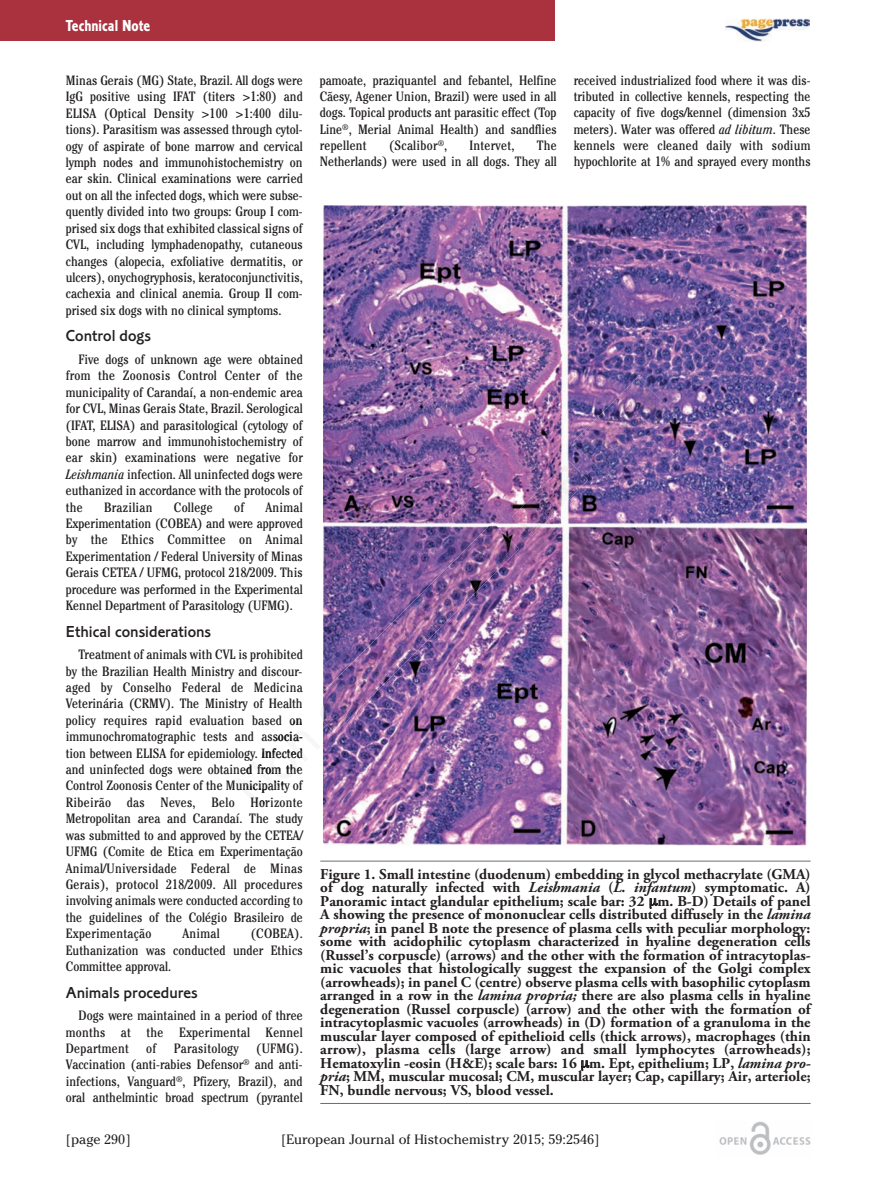
<style>
.page{position:relative;width:896px;height:1189px;background:#fff}
.page>*{position:absolute;margin:0;border:0;box-sizing:border-box;transform-origin:0 0}
.t1{font:16.5px "Corinthian Medium Plain";color:#231f20}
.t2{font:16.5px "Corinthian Bold Condensed Plain";color:#fff}
.t3{font:700 15px/13.5px "Adobe Garamond Pro";color:#231f20;text-align:justify}
.t4{font:condensed 13.5px/16.4px "Cheltenham";color:#231f20;text-align:justify}
.t5{font:13.5px "Cheltenham";color:#231f20}
.t6{font:condensed 13.5px "Cheltenham";letter-spacing:.02em;color:#231f20}
.s1{font-style:italic}
</style>
<div class="page">
<div style="left:0;top:0;width:555px;height:41px;background:#aa323f"></div>
<img style="left:719px;top:1122px;width:91px;height:33px">
<img style="left:725px;top:18px;width:84px;height:24px">
<img style="left:323px;top:205px;width:483px;height:640px">
<hr style="left:320px;top:860px;width:490px;height:1px;background:#6c6d70">
<hr style="left:320px;top:1103px;width:490px;height:1px;background:#6c6d70">
<img style="left:323px;top:522px;width:196px;height:211px">
<img style="left:512px;top:460px;width:75px;height:76px">
<img style="left:572px;top:377px;width:99px;height:99px">
<svg style="left:649px;top:898px;width:8px;height:11px"></svg>
<svg style="left:581px;top:1060px;width:8px;height:11px"></svg>
<p class="t2" style="left:65px;top:20px;width:86px">Technical Note</p>
<p class="t4" style="left:66px;top:73px;width:238px">Minas Gerais (MG) State, Brazil. All dogs were IgG positive using IFAT (titers &gt;1:80) and ELISA (Optical Density &gt;100 &gt;1:400 dilu&shy;tions). Parasitism was assessed through cytol&shy;ogy of aspirate of bone marrow and cervical lymph nodes and immunohistochemistry on ear skin. Clinical examinations were carried out on all the infected dogs, which were subse&shy;quently divided into two groups: Group I com&shy;prised six dogs that exhibited classical signs of CVL, including lymphadenopathy, cutaneous changes (alopecia, exfoliative dermatitis, or ulcers), onychogryphosis, keratoconjunctivitis, cachexia and clinical anemia. Group II com&shy;prised six dogs with no clinical symptoms.</p>
<p class="t1" style="left:66px;top:330px;width:87px">Control dogs</p>
<p class="t4" style="left:66px;top:352px;width:238px;text-indent:13px">Five dogs of unknown age were obtained from the Zoonosis Control Center of the municipality of Carandaí, a non-endemic area for CVL, Minas Gerais State, Brazil. Serological (IFAT, ELISA) and parasitological (cytology of bone marrow and immunohistochemistry of ear skin) examinations were negative for <span class="s1">Leishmania</span> infection. All uninfected dogs were euthanized in accordance with the protocols of the</p>
<p class="t4" style="left:66px;top:500px;width:238px;text-indent:200px">Animal Experimentation (COBEA) and were approved by the Ethics Committee on Animal Experimentation / Federal University of Minas Gerais CETEA / UFMG, protocol 218/2009. This procedure was performed in the Experimental Kennel Department of Parasitology (UFMG).</p>
<p class="t1" style="left:66px;top:626px;width:147px">Ethical considerations</p>
<p class="t4" style="left:66px;top:647px;width:238px;text-indent:13px">Treatment of animals with CVL is prohibited by the Brazilian Health Ministry and discour&shy;aged by Conselho Federal de Medicina Veterinária (CRMV). The Ministry of Health</p>
<p class="t6" style="left:104px;top:502px;width:50px">Brazilian</p>
<p class="t6" style="left:174px;top:502px;width:40px">College</p>
<p class="t4" style="left:234px;top:500px;width:11px">of</p>
<p class="t4" style="left:66px;top:713px;width:238px">policy requires rapid evaluation based on immunochromatographic tests and associa&shy;tion between ELISA for epidemiology. Infected and uninfected dogs were obtained from the Control Zoonosis Center of the Municipality of Ribeirão das Neves, Belo Horizonte</p>
<p class="t4" style="left:66px;top:811px;width:238px">Metropolitan area and Carandaí. The study was submitted to and approved by the CETEA/ UFMG (Comite de Etica em Experimentação Animal/Universidade Federal de Minas Gerais), protocol 218/2009. All procedures involving animals were conducted according to the guidelines of the Colégio Brasileiro de Experimentação</p>
<p class="t4" style="left:66px;top:926px;width:238px;text-indent:185px">(COBEA).<br>Euthanization was conducted under Ethics Committee approval.</p>
<p class="t1" style="left:66px;top:986px;width:133px">Animals procedures</p>
<p class="t4" style="left:66px;top:1008px;width:238px;text-indent:13px">Dogs were maintained in a period of three months at the Experimental Kennel Department</p>
<p class="t4" style="left:182px;top:926px;width:39px">Animal</p>
<p class="t4" style="left:66px;top:1041px;width:238px;text-indent:190px">(UFMG).<br>Vaccination (anti-rabies Defensor<sup>®</sup> and anti&shy;infections, Vanguard<sup>®</sup>, Pfizery, Brazil), and oral anthelmintic broad spectrum (pyrantel</p>
<p class="t4" style="left:146px;top:1041px;width:11px">of</p>
<p class="t6" style="left:174px;top:1043px;width:66px">Parasitology</p>
<p class="t4" style="left:319px;top:74px;width:238px">pamoate, praziquantel and febantel, Helfine Cãesy, Agener Union, Brazil) were used in all dogs. Topical products ant parasitic effect (Top Line<sup>®</sup>, Merial Animal Health) and sandflies repellent</p>
<p class="t6" style="left:389px;top:140px;width:60px">(Scalibor<sup>®</sup>,</p>
<p class="t6" style="left:469px;top:140px;width:46px">Intervet,</p>
<p class="t4" style="left:319px;top:138px;width:238px;text-align:right">The<br>Netherlands) were used in all dogs. They all</p>
<p class="t4" style="left:573px;top:74px;width:238px">received industrialized food where it was dis&shy;tributed in collective kennels, respecting the capacity of five dogs/kennel (dimension 3x5 meters). Water was offered <span class="s1">ad libitum</span>. These kennels were cleaned daily with sodium hypochlorite at 1% and sprayed every months</p>
<p class="t3" style="left:320px;top:868px;width:491px">Figure 1. Small intestine (duodenum) embedding in glycol methacrylate (GMA) of dog naturally infected with <span class="s1">Leishmania</span> (<span class="s1">L. infantum</span>) symptomatic. A)<br>Panoramic intact glandular epithelium; scale bar: 32 m. B-D) Details of panel A showing the presence of mononuclear cells distributed diffusely in the <span class="s1">lamina propria</span>; in panel B note the presence of plasma cells with peculiar morphology: some with acidophilic cytoplasm characterized in hyaline degeneration cells (Russel’s corpuscle) (arrows) and the other with the formation of intracytoplas&shy;mic vacuoles that histologically suggest the expansion of the Golgi complex (arrowheads); in panel C (centre) observe plasma cells with basophilic cytoplasm arranged in a row in the <span class="s1">lamina propria;</span> there are also plasma cells in hyaline degeneration (Russel corpuscle) (arrow) and the other with the formation of intracytoplasmic vacuoles (arrowheads) in (D) formation of a granuloma in the muscular layer composed of epithelioid cells (thick arrows), macrophages (thin arrow), plasma cells (large arrow) and small lymphocytes (arrowheads); Hematoxylin -eosin (H&amp;E); scale bars: 16 m. Ept, epithelium; LP, <span class="s1">lamina pro&shy;pria</span>; MM, muscular mucosal; CM, muscular layer; Cap, capillary; Air, arteriole; FN, bundle nervous; VS, blood vessel.</p>
<p class="t5" style="left:66px;top:1131px;width:66px">[page 290]</p>
<p class="t5" style="left:281px;top:1131px;width:320px">[European Journal of Histochemistry 2015; 59:2546]</p>
</div>
